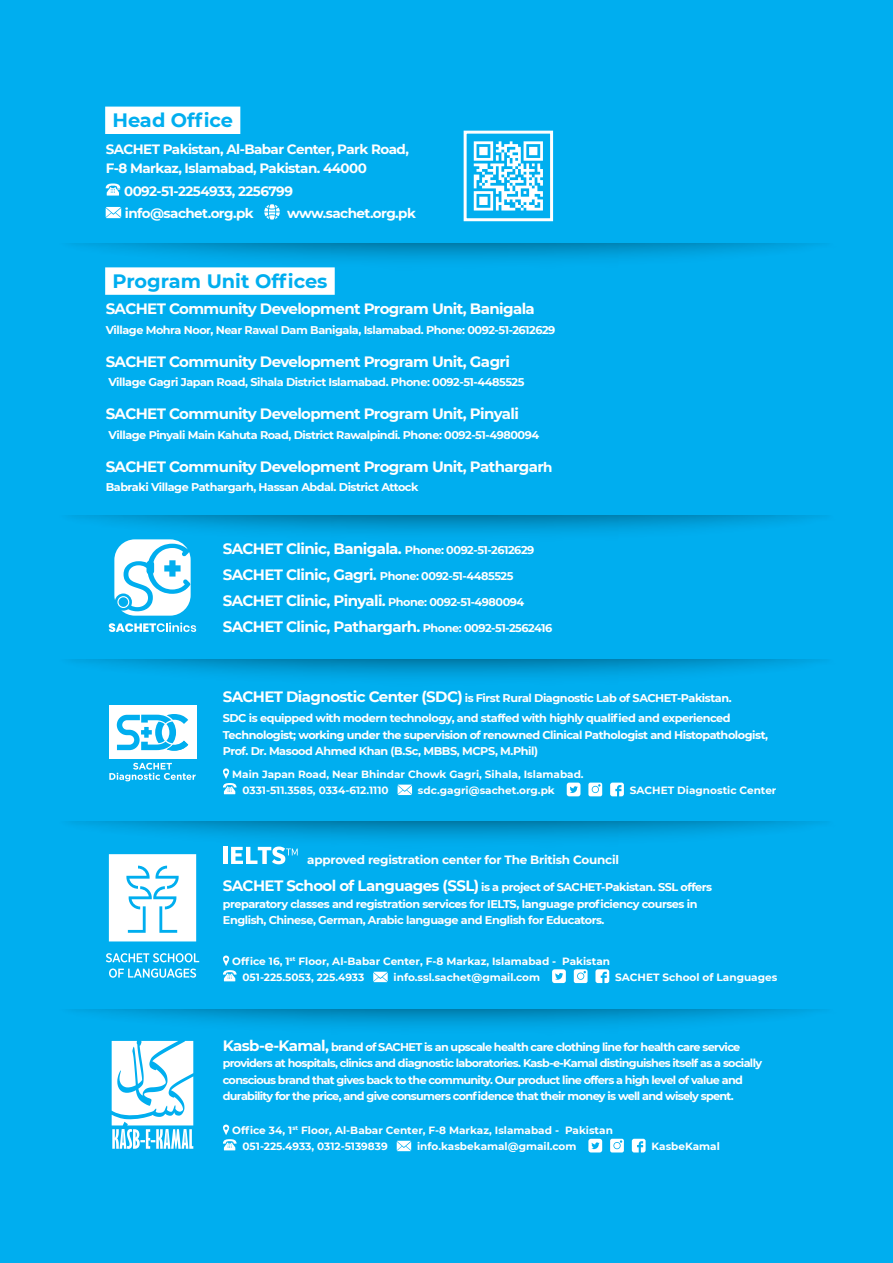
<style>
.page{position:relative;width:893px;height:1263px;background:#00aeef}
.page>*{position:absolute;margin:0;border:0;box-sizing:border-box;transform-origin:0 0}
.t1{font:700 19.35px "Montserrat";color:#00aeef}
.t2{font:700 15px/26.2px "Montserrat";letter-spacing:-.04em;color:#fff}
.t3{font:700 13.5px/19.5px "Montserrat";letter-spacing:-.04em;color:#fff}
.t4{font:700 12px "Montserrat";letter-spacing:-.02em;color:#fff}
.t5{font:700 11.25px/16.5px "Montserrat";letter-spacing:-.04em;color:#fff}
.t6{font:700 11.25px/16.5px "Montserrat";letter-spacing:-.06em;color:#fff}
.t7{font:700 10.5px/16.5px "Montserrat";color:#fff}
.s1{font-size:13.5px}
.s2{font-size:11.25px}
.s3{font-size:15px}
</style>
<div class="page">
<svg style="left:72px;top:243px;width:748px;height:17px"></svg>
<svg style="left:71px;top:659px;width:751px;height:18px"></svg>
<div style="left:105px;top:267px;width:230px;height:28px;background:#fff"></div>
<div style="left:105px;top:107px;width:135px;height:27px;background:#fff"></div>
<svg style="left:106px;top:183px;width:14px;height:13px"></svg>
<svg style="left:106px;top:207px;width:15px;height:11px"></svg>
<svg style="left:264px;top:204px;width:16px;height:16px"></svg>
<div style="left:464px;top:131px;width:89px;height:90px;background:#00aeef;border:3px solid #fff"></div>
<svg style="left:474px;top:141px;width:69px;height:70px"></svg>
<svg style="left:109px;top:622px;width:87px;height:10px"></svg>
<svg style="left:71px;top:515px;width:751px;height:101px"></svg>
<svg style="left:106px;top:953px;width:93px;height:9px"></svg>
<svg style="left:109px;top:968px;width:87px;height:10px"></svg>
<svg style="left:72px;top:822px;width:748px;height:119px"></svg>
<svg style="left:223px;top:955px;width:14px;height:26px"></svg>
<svg style="left:373px;top:972px;width:15px;height:10px"></svg>
<svg style="left:552px;top:969px;width:14px;height:14px"></svg>
<svg style="left:574px;top:969px;width:13px;height:14px"></svg>
<svg style="left:595px;top:969px;width:14px;height:14px"></svg>
<svg style="left:72px;top:1009px;width:748px;height:143px"></svg>
<svg style="left:223px;top:768px;width:14px;height:26px"></svg>
<svg style="left:398px;top:785px;width:14px;height:10px"></svg>
<svg style="left:567px;top:783px;width:13px;height:13px"></svg>
<svg style="left:588px;top:783px;width:14px;height:13px"></svg>
<svg style="left:610px;top:783px;width:14px;height:13px"></svg>
<div style="left:109px;top:705px;width:87px;height:54px;background:#fff"></div>
<svg style="left:116px;top:714px;width:72px;height:37px"></svg>
<svg style="left:109px;top:763px;width:87px;height:18px"></svg>
<h1 class="t1" style="left:112px;top:106px;width:122px">Head Office</h1>
<p class="t3" style="left:106px;top:138px;width:305px">SACHET Pakistan, Al-Babar Center, Park Road,<br>F-8 Markaz, Islamabad, Pakistan. 44000</p>
<p class="t3" style="left:124px;top:179px;width:170px;line-height:22.5px">0092-51-2254933, 2256799 info@sachet.org.pk</p>
<p class="t3" style="left:287px;top:203px;width:130px">www.sachet.org.pk</p>
<h1 class="t1" style="left:112px;top:267px;width:217px">Program Unit Offices</h1>
<h2 class="t2" style="left:106px;top:295px;width:431px">SACHET Community Development Program Unit, Banigala</h2>
<p class="t5" style="left:106px;top:321px;width:451px">Village Mohra Noor, Near Rawal Dam Banigala, Islamabad. Phone: 0092-51-2612629</p>
<h2 class="t2" style="left:106px;top:348px;width:406px">SACHET Community Development Program Unit, Gagri</h2>
<p class="t5" style="left:108px;top:373px;width:417px">Village Gagri Japan Road, Sihala District Islamabad. Phone: 0092-51-4485525</p>
<h2 class="t2" style="left:106px;top:400px;width:415px">SACHET Community Development Program Unit, Pinyali</h2>
<p class="t5" style="left:109px;top:426px;width:432px">Village Pinyali Main Kahuta Road, District Rawalpindi. Phone: 0092-51-4980094</p>
<h2 class="t2" style="left:106px;top:453px;width:448px">SACHET Community Development Program Unit, Pathargar<span class="s1">h</span></h2>
<p class="t5" style="left:106px;top:478px;width:314px">Babraki Village Pathargarh, Hassan Abdal. District Attock</p>
<h2 class="t2" style="left:223px;top:534px;width:313px">SACHET Clinic, Banigala. <span class="s2">Phone: 0092-51-2612629</span></h2>
<p class="t5" style="left:223px;top:567px;width:292px"><span class="s3">SACHET Clinic, Gagri.</span> Phone: 0092-51-4485525</p>
<h2 class="t2" style="left:223px;top:587px;width:331px">SACHET Clinic, Pinyali. <span class="s2">Phone: 0092-51-4980094<br></span>SACHET Clinic, Pathargarh. <span class="s2">Phone: 0092-51-2562416</span></h2>
<p class="t5" style="left:223px;top:688px;width:510px;line-height:19.5px"><span class="s3">SACHET Diagnostic Center (SDC)</span> is First Rural Diagnostic Lab of SACHET-Pakistan.<br>SDC is equipped with modern technology, and staffed with highly qualified and experienced</p>
<p class="t5" style="left:223px;top:726px;width:547px">Technologist; working under the supervision of renowned Clinical Pathologist and Histopathologist,<br>Prof. Dr. Masood Ahmed Khan (B.Sc, MBBS, MCPS, M.Phil)</p>
<p class="t7" style="left:242px;top:765px;width:343px;text-indent:-10px">Main Japan Road, Near Bhindar Chowk Gagri, Sihala, Islamabad.<br>0331-511.3585, 0334-612.1110</p>
<p class="t7" style="left:418px;top:782px;width:138px">sdc.gagri@sachet.org.pk</p>
<p class="t7" style="left:630px;top:782px;width:148px">SACHET Diagnostic Center</p>
<p class="t4" style="left:307px;top:851px;width:313px">approved registration center for The British Council</p>
<p class="t5" style="left:223px;top:879px;width:491px"><span class="s3">SACHET School of Languages (SSL)</span> is a project of SACHET-Pakistan. SSL offers preparatory classes and registration services for IELTS, language proficiency courses in<br>English, Chinese, German, Arabic language and English for Educators.</p>
<p class="t7" style="left:242px;top:952px;width:369px;text-indent:-10px">Office 16, 1<sup>st</sup> Floor, Al-Babar Center, F-8 Markaz, Islamabad - Pakistan<br>051-225.5053, 225.4933</p>
<p class="t7" style="left:394px;top:969px;width:148px">info.ssl.sachet@gmail.com</p>
<p class="t7" style="left:615px;top:969px;width:164px">SACHET School of Languages</p>
<p class="t6" style="left:223px;top:1038px;width:541px"><span class="s3">Kasb-e-Kamal,</span> brand of SACHET is an upscale health care clothing line for health care service providers at hospitals, clinics and diagnostic laboratories. Kasb-e-Kamal distinguishes itself as a socially conscious brand that gives back to the community. Our product line offers a high level of value and durability for the price, and give consumers confidence that their money is well and wisely spent.</p>
<p class="t7" style="left:242px;top:1121px;width:372px;text-indent:-10px">Office 34, 1<sup>st</sup> Floor, Al-Babar Center, F-8 Markaz, Islamabad - Pakistan<br>051-225.4933, 0312-5139839</p>
<p class="t7" style="left:417px;top:1138px;width:161px">info.kasbekamal@gmail.com</p>
<p class="t7" style="left:651px;top:1138px;width:70px">KasbeKamal</p>
</div>
